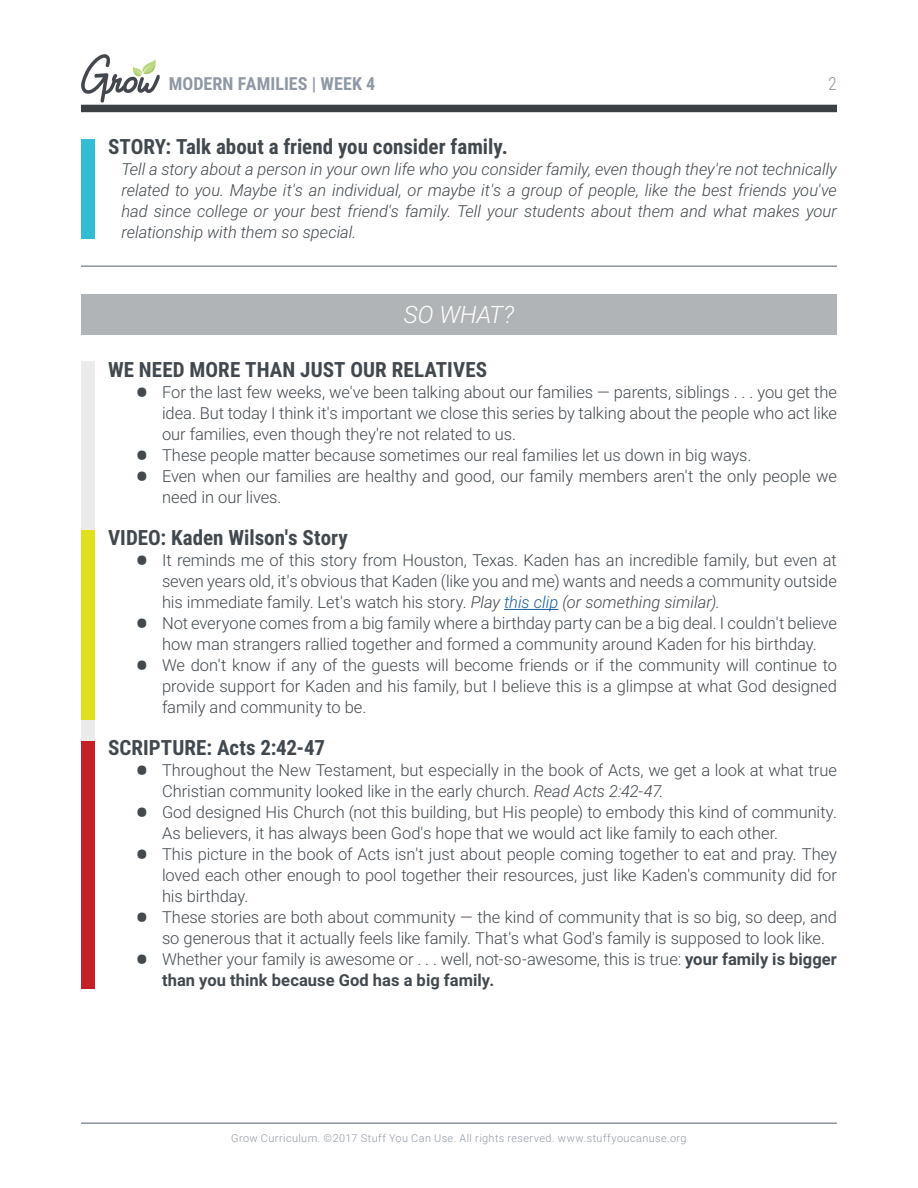
<style>
.page{position:relative;width:918px;height:1188px;background:#fff}
.page>*{position:absolute;margin:0;border:0;box-sizing:border-box;transform-origin:0 0}
.t1{font:italic 300 24px "Roboto";letter-spacing:-.005em;color:#fff}
.t2{font:700 21px "Roboto Condensed";color:#41494f}
.t3{font:700 18px "Roboto Condensed";letter-spacing:.005em;color:#8f99a4}
.t4{font:300 18px "Roboto Condensed";color:#8f99a4}
.t5{font:300 16.5px/21px "Roboto";letter-spacing:-.005em;color:#41494f}
.t6{font:italic 300 16.5px/21px "Roboto";color:#41494f;text-align:justify}
.t7{font:300 10.8px "Roboto";letter-spacing:.04em;color:#8f99a6}
.s1{font-family:"Roboto Condensed";font-weight:700;font-size:37.5px}
.s2{font-style:italic}
.s3{font-style:italic;color:#175d9e}
.s4{font-weight:700}
</style>
<div class="page">
<hr style="left:81px;top:1122px;width:756px;height:2px;background:#8d949e">
<div style="left:81px;top:105px;width:756px;height:7px;background:#3b4045"></div>
<svg style="left:81px;top:54px;width:79px;height:49px"></svg>
<div style="left:81px;top:361px;width:14px;height:589px;background:#ebebec"></div>
<div style="left:81px;top:294px;width:756px;height:40px;background:#b1b4b6"></div>
<div style="left:81px;top:530px;width:13px;height:189px;background:#e1e01e"></div>
<hr style="left:81px;top:265px;width:756px;height:2px;background:#8d949e">
<div style="left:81px;top:139px;width:13px;height:99px;background:#33bdd3"></div>
<hr style="left:504px;top:609px;width:54px;height:1px;background:#175d9e">
<div style="left:81px;top:742px;width:14px;height:247px;background:#c42027"></div>
<p class="t3" style="left:169px;top:71px;width:208px">MODERN FAMILIES | WEEK 4</p>
<p class="t4" style="left:828px;top:71px;width:10px">2</p>
<p class="t2" style="left:108px;top:132px;width:401px">STORY: Talk about a friend you consider family.</p>
<p class="t6" style="left:122px;top:158px;width:717px">Tell a story about a person in your own life who you consider family, even though they're not technically related to you. Maybe it's an individual, or maybe it's a group of people, like the best friends you've had since college or your best friend's family. Tell your students about them and what makes your relationship with them so special.</p>
<p class="t1" style="left:404px;top:298px;width:112px">SO WHAT?</p>
<p class="t2" style="left:108px;top:355px;width:381px">WE NEED MORE THAN JUST OUR RELATIVES</p>
<p class="t5" style="left:162px;top:381px;width:676px;text-align:justify;text-indent:-27px"><span class="s1">•</span> For the last few weeks, we've been talking about our families — parents, siblings . . . you get the idea. But today I think it's important we close this series by talking about the people who act like our families, even though they're not related to us.</p>
<p class="t5" style="left:135px;top:444px;width:618px"><span class="s1">•</span> These people matter because sometimes our real families let us down in big ways.</p>
<p class="t5" style="left:162px;top:465px;width:676px;text-indent:-27px"><span class="s1">•</span> Even when our families are healthy and good, our family members aren't the only people we need in our lives.</p>
<p class="t2" style="left:108px;top:523px;width:241px">VIDEO: Kaden Wilson's Story</p>
<p class="t5" style="left:162px;top:549px;width:676px;text-align:justify;text-indent:-27px"><span class="s1">•</span> It reminds me of this story from Houston, Texas. Kaden has an incredible family, but even at seven years old, it's obvious that Kaden (like you and me) wants and needs a community outside his immediate family. Let's watch his story. <span class="s2">Play</span> <span class="s3">this clip</span> <span class="s2">(or something similar).</span></p>
<p class="t5" style="left:135px;top:612px;width:704px;text-align:center"><span class="s1">•</span> Not everyone comes from a big family where a birthday party can be a big deal. I couldn't believe how man strangers rallied together and formed a community around Kaden for his birthday.</p>
<p class="t5" style="left:162px;top:654px;width:676px;text-align:justify;text-indent:-27px"><span class="s1">•</span> We don't know if any of the guests will become friends or if the community will continue to provide support for Kaden and his family, but I believe this is a glimpse at what God designed family and community to be.</p>
<p class="t2" style="left:108px;top:733px;width:218px">SCRIPTURE: Acts 2:42-47</p>
<p class="t5" style="left:162px;top:759px;width:676px;text-indent:-27px"><span class="s1">•</span> Throughout the New Testament, but especially in the book of Acts, we get a look at what true<br>Christian community looked like in the early church. <span class="s2">Read Acts 2:42-47.</span></p>
<p class="t5" style="left:162px;top:801px;width:676px;text-indent:-27px"><span class="s1">•</span> God designed His Church (not this building, but His people) to embody this kind of community.<br>As believers, it has always been God's hope that we would act like family to each other.</p>
<p class="t5" style="left:162px;top:843px;width:676px;text-align:justify;text-indent:-27px"><span class="s1">•</span> This picture in the book of Acts isn't just about people coming together to eat and pray. They loved each other enough to pool together their resources, just like Kaden's community did for his birthday.</p>
<p class="t5" style="left:162px;top:906px;width:676px;text-indent:-27px"><span class="s1">•</span> These stories are both about community — the kind of community that is so big, so deep, and so generous that it actually feels like family. That's what God's family is supposed to look like.</p>
<p class="t5" style="left:162px;top:948px;width:677px;text-indent:-27px"><span class="s1">•</span> Whether your family is awesome or . . . well, not-so-awesome, this is true: <span class="s4">your family is bigger than you think because God has a big family.</span></p>
<p class="t7" style="left:231px;top:1131px;width:457px">Grow Curriculum. ©2017 Stuff You Can Use. All rights reserved. www.stuffyoucanuse.org</p>
</div>
